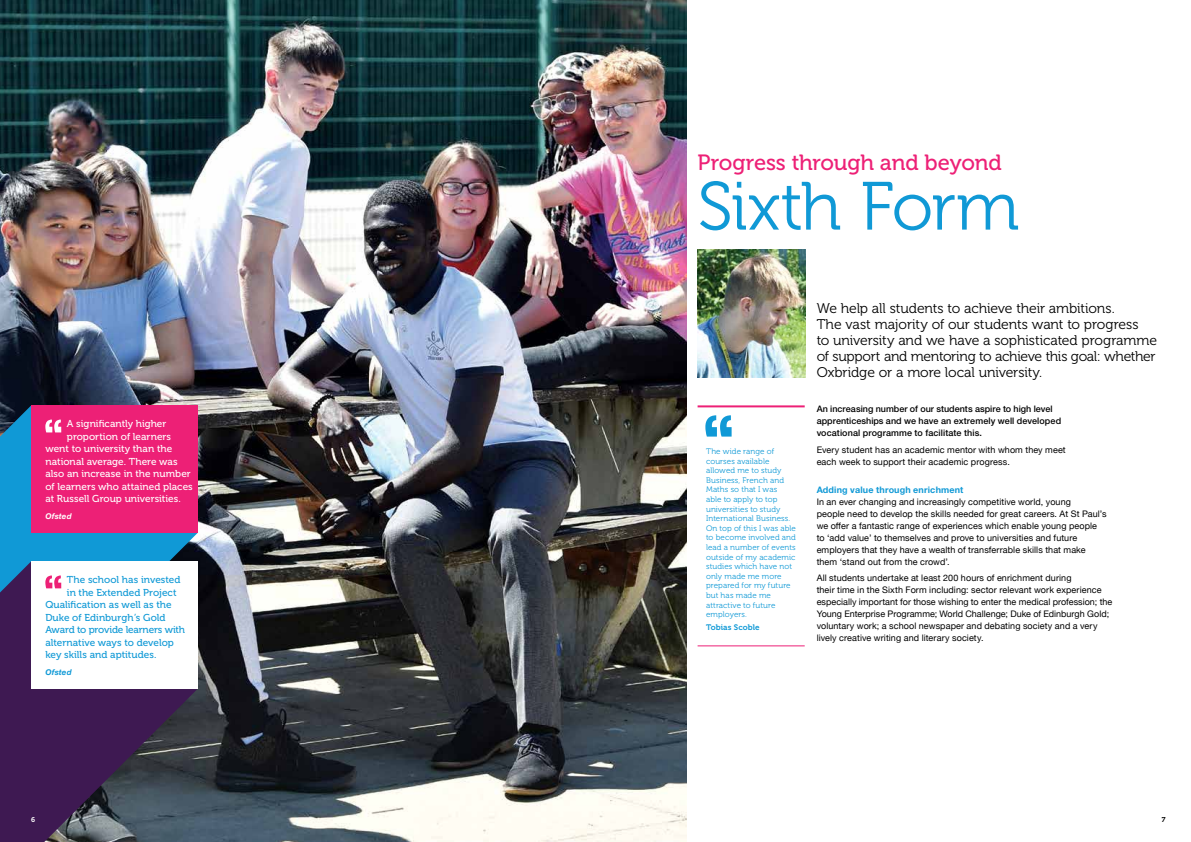
<style>
.page{position:relative;width:1191px;height:842px;background:#fff}
.page>*{position:absolute;margin:0;border:0;box-sizing:border-box;transform-origin:0 0}
.t1{font:68px "Museo 300";letter-spacing:-.025em;color:#1099d6}
.t2{font:22px "Museo 500";letter-spacing:-.01em;color:#ed2076}
.t3{font:14px/16px "Museo 300";letter-spacing:-.01em;color:#000}
.t4{font:10px "Museo 500";color:#fff}
.t5{font:10px "Museo 500";color:#1099d6}
.t6{font:10px "Museo 500";letter-spacing:-.02em;color:#1099d6}
.t7{font:9px/12px "Helvetica Neue";letter-spacing:.01em;color:#000}
.t8{font:500 9px/12px "Helvetica Neue";letter-spacing:.005em;color:#000}
.t9{font:700 9px "Helvetica Neue";letter-spacing:.02em;color:#1099d6}
.t10{font:8px/9.6px "Museo 300";letter-spacing:.01em;color:#1099d6}
.t11{font:8px "Museo 700";letter-spacing:.01em;color:#1099d6}
.t12{font:italic 700 8px "Helvetica Neue";letter-spacing:.02em;color:#fff}
.t13{font:italic 700 8px "Helvetica Neue";letter-spacing:.02em;color:#1099d6}
.t14{font:7px "Museo 700";color:#fff}
.t15{font:7px "Museo 700";color:#000}
</style>
<div class="page">
<img style="left:0;top:0;width:686px;height:842px">
<svg style="left:0;top:405px;width:197px;height:156px;background:#118ec6"></svg>
<svg style="left:0;top:561px;width:197px;height:281px;background:#402d56"></svg>
<img style="left:697px;top:249px;width:108px;height:128px">
<div style="left:31px;top:405px;width:166px;height:128px;background:#ed2076"></div>
<div style="left:31px;top:561px;width:166px;height:128px;background:#fff"></div>
<svg style="left:45px;top:420px;width:16px;height:12px"></svg>
<svg style="left:45px;top:575px;width:16px;height:13px"></svg>
<svg style="left:705px;top:415px;width:26px;height:22px"></svg>
<hr style="left:697px;top:645px;width:107px;height:1px;background:#ed2076">
<hr style="left:697px;top:405px;width:107px;height:2px;background:#ed2076">
<h2 class="t2" style="left:697px;top:150px;width:306px">Progress through and beyond</h2>
<h1 class="t1" style="left:697px;top:170px;width:323px">Sixth Form</h1>
<p class="t4" style="left:67px;top:418px;width:101px">A significantly higher</p>
<p class="t4" style="left:67px;top:431px;width:106px">proportion of learners</p>
<p class="t4" style="left:45px;top:443px;width:128px">went to university than the</p>
<p class="t4" style="left:45px;top:456px;width:134px">national average. There was</p>
<p class="t4" style="left:45px;top:468px;width:147px">also an increase in the number</p>
<p class="t4" style="left:45px;top:481px;width:149px">of learners who attained places</p>
<p class="t4" style="left:45px;top:493px;width:137px">at Russell Group universities.</p>
<p class="t12" style="left:45px;top:511px;width:28px">Ofsted</p>
<p class="t5" style="left:67px;top:574px;width:115px">The school has invested</p>
<p class="t5" style="left:67px;top:587px;width:111px">in the Extended Project</p>
<p class="t5" style="left:45px;top:599px;width:128px">Qualification as well as the</p>
<p class="t5" style="left:45px;top:612px;width:122px">Duke of Edinburgh’s Gold</p>
<p class="t6" style="left:45px;top:624px;width:141px">Award to provide learners with</p>
<p class="t5" style="left:45px;top:637px;width:130px">alternative ways to develop</p>
<p class="t5" style="left:45px;top:649px;width:113px">key skills and aptitudes.</p>
<p class="t13" style="left:45px;top:667px;width:28px">Ofsted</p>
<p class="t10" style="left:706px;top:446px;width:91px">The wide range of courses available allowed me to study<br>Business, French and<br>Maths so that I was<br>able to apply to top universities to study<br>International Business.<br>On top of this I was able to become involved and lead a number of events outside of my academic studies which have not only made me more prepared for my future but has made me attractive to future employers.</p>
<p class="t11" style="left:706px;top:622px;width:55px">Tobias Scoble</p>
<p class="t3" style="left:816px;top:300px;width:342px">We help all students to achieve their ambitions.<br>The vast majority of our students want to progress<br>to university and we have a sophisticated programme of support and mentoring to achieve this goal: whether Oxbridge or a more local university.</p>
<p class="t8" style="left:816px;top:403px;width:246px">An increasing number of our students aspire to high level apprenticeships and we have an extremely well developed vocational programme to facilitate this.</p>
<p class="t7" style="left:816px;top:444px;width:251px">Every student has an academic mentor with whom they meet each week to support their academic progress.</p>
<p class="t9" style="left:816px;top:484px;width:148px">Adding value through enrichment</p>
<p class="t7" style="left:816px;top:496px;width:291px">In an ever changing and increasingly competitive world, young<br>people need to develop the skills needed for great careers. At St Paul’s we offer a fantastic range of experiences which enable young people to ‘add value’ to themselves and prove to universities and future employers that they have a wealth of transferrable skills that make them ‘stand out from the crowd’.</p>
<p class="t7" style="left:816px;top:572px;width:297px">All students undertake at least 200 hours of enrichment during<br>their time in the Sixth Form including: sector relevant work experience especially important for those wishing to enter the medical profession; the Young Enterprise Programme; World Challenge; Duke of Edinburgh Gold; voluntary work; a school newspaper and debating society and a very lively creative writing and literary society.</p>
<p class="t14" style="left:31px;top:815px;width:6px">6</p>
<p class="t15" style="left:1161px;top:815px;width:5px">7</p>
</div>
